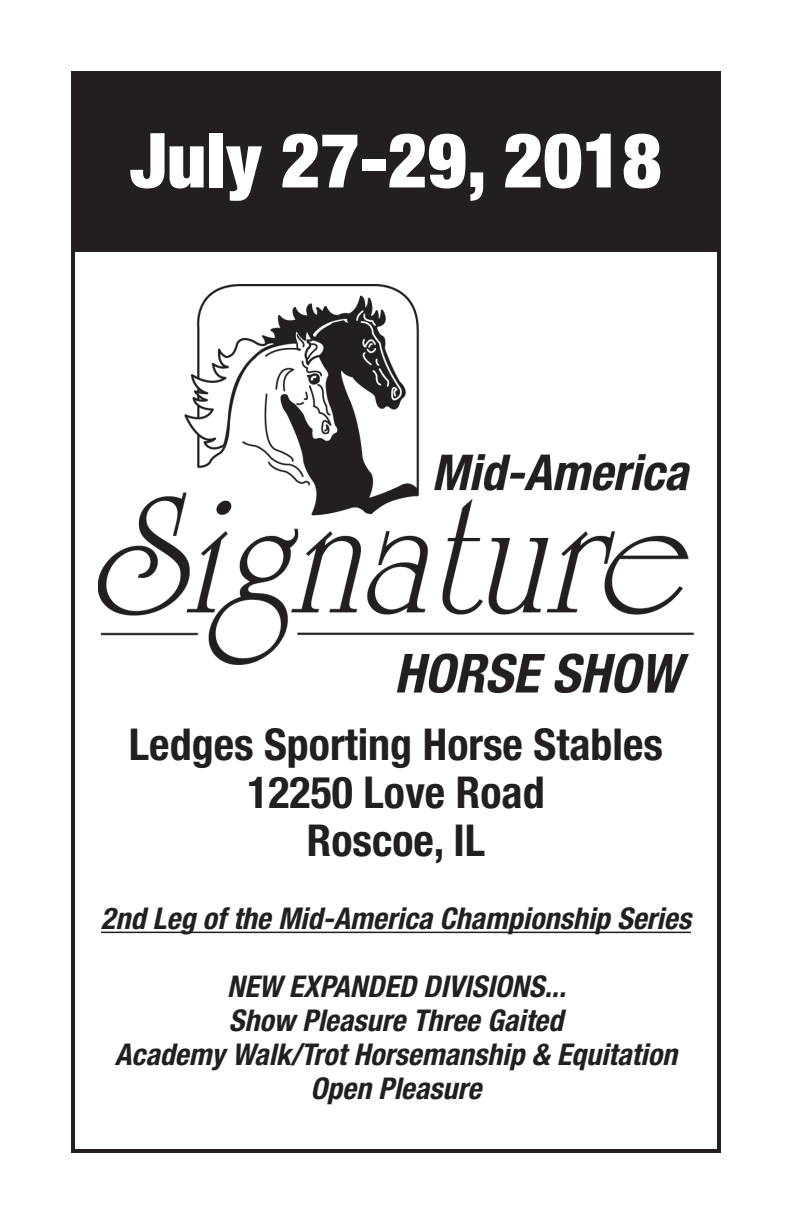
<style>
.page{position:relative;width:792px;height:1224px;background:#fff}
.page>*{position:absolute;margin:0;border:0;box-sizing:border-box;transform-origin:0 0}
.t1{font:900 condensed 76px "Helvetica Neue";color:#fff}
.t2{font:700 condensed 44px/48px "Helvetica Neue";color:#231f20;text-align:center}
.t3{font:italic 700 condensed 30px/34px "Helvetica Neue";color:#231f20;text-align:center}
</style>
<div class="page">
<div style="left:72px;top:72px;width:648px;height:180px;background:#231f20"></div>
<hr style="left:101px;top:932px;width:590px;height:1px;background:#231f20">
<div style="left:71px;top:71px;width:650px;height:1082px;border:4px solid #231f20"></div>
<img style="left:98px;top:285px;width:596px;height:408px">
<h1 class="t1" style="left:130px;top:114px;width:533px">July 27-29, 2018</h1>
<h2 class="t2" style="left:129px;top:720px;width:536px">Ledges Sporting Horse Stables<br>12250 Love Road<br>Roscoe, IL</h2>
<p class="t3" style="left:101px;top:901px;width:592px">2nd Leg of the Mid-America Championship Series</p>
<p class="t3" style="left:115px;top:969px;width:564px">NEW EXPANDED DIVISIONS...<br>Show Pleasure Three Gaited<br>Academy Walk/Trot Horsemanship &amp; Equitation<br>Open Pleasure</p>
</div>
